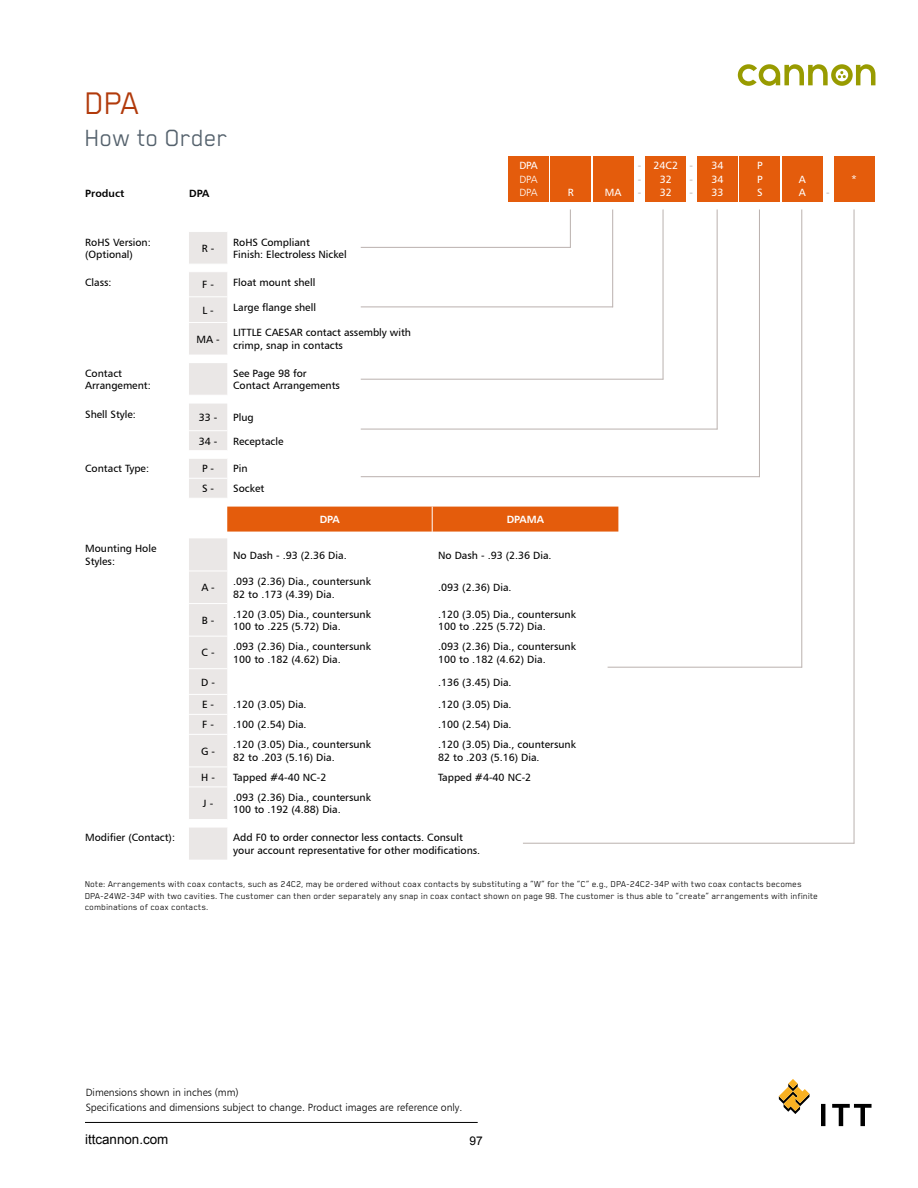
<style>
.page{position:relative;width:918px;height:1188px;background:#fff}
.page>*{position:absolute;margin:0;border:0;box-sizing:border-box;transform-origin:0 0}
.t1{font:36px "Blender Pro";color:#b13a0b}
.t2{font:27px "Blender Pro";color:#54616c}
.t3{font:13.35px "Arial";color:#000}
.t4{font:12px "Arial";color:#000}
.t5{font:10.5px/12.6px "Humanist 777 BT Roman B";color:#000}
.t6{font:10.5px/14.9px "Humanist 777 BT Light B";color:#000}
.t7{font:10.5px/13.5px "Humanist 777 BT Roman B";color:#fff;text-align:justify}
.t8{font:10.5px "Humanist 777 BT Bold B";color:#000}
.t9{font:10.5px "Humanist 777 BT Bold B";color:#fff}
.t10{font:10.5px/13.5px "Humanist 777 BT Roman B";color:#bab1ae;text-align:justify}
.t11{font:10.5px/13.5px "Humanist 777 BT Light B";letter-spacing:-.035em;color:#fff}
.t12{font:9.75px/11.7px "Blender Pro";letter-spacing:.01em;color:#000}
</style>
<div class="page">
<hr style="left:85px;top:1122px;width:393px;height:1px;background:#000">
<svg style="left:738px;top:64px;width:137px;height:22px"></svg>
<svg style="left:779px;top:1079px;width:30px;height:35px"></svg>
<svg style="left:821px;top:1104px;width:4px;height:22px"></svg>
<svg style="left:832px;top:1104px;width:40px;height:22px"></svg>
<div style="left:508px;top:156px;width:40px;height:45px;background:#e45c0c"></div>
<div style="left:551px;top:156px;width:40px;height:45px;background:#e45c0c"></div>
<div style="left:593px;top:156px;width:40px;height:45px;background:#e45c0c"></div>
<div style="left:646px;top:156px;width:40px;height:45px;background:#e45c0c"></div>
<div style="left:697px;top:156px;width:41px;height:45px;background:#e45c0c"></div>
<div style="left:740px;top:156px;width:40px;height:45px;background:#e45c0c"></div>
<div style="left:782px;top:156px;width:40px;height:45px;background:#e45c0c"></div>
<div style="left:834px;top:156px;width:40px;height:45px;background:#e45c0c"></div>
<hr style="left:361px;top:476px;width:399px;height:1px;background:#bab1ae">
<hr style="left:759px;top:209px;width:1px;height:268px;background:#bab1ae">
<hr style="left:361px;top:429px;width:357px;height:1px;background:#bab1ae">
<hr style="left:717px;top:209px;width:1px;height:220px;background:#bab1ae">
<hr style="left:523px;top:843px;width:331px;height:1px;background:#bab1ae">
<hr style="left:854px;top:209px;width:1px;height:635px;background:#bab1ae">
<hr style="left:608px;top:667px;width:194px;height:1px;background:#bab1ae">
<hr style="left:801px;top:209px;width:1px;height:459px;background:#bab1ae">
<svg style="left:189px;top:223px;width:429px;height:637px"></svg>
<hr style="left:361px;top:307px;width:252px;height:1px;background:#bab1ae">
<hr style="left:612px;top:209px;width:1px;height:98px;background:#bab1ae">
<hr style="left:361px;top:247px;width:210px;height:1px;background:#bab1ae">
<hr style="left:570px;top:209px;width:1px;height:39px;background:#bab1ae">
<hr style="left:361px;top:379px;width:302px;height:1px;background:#bab1ae">
<hr style="left:663px;top:209px;width:1px;height:171px;background:#bab1ae">
<h1 class="t1" style="left:85px;top:83px;width:57px">DPA</h1>
<h2 class="t2" style="left:85px;top:123px;width:145px">How to Order</h2>
<p class="t8" style="left:85px;top:187px;width:41px">Product</p>
<p class="t8" style="left:189px;top:187px;width:22px">DPA</p>
<p class="t7" style="left:519px;top:159px;width:20px">DPA</p>
<p class="t11" style="left:519px;top:172px;width:20px">DPA<br>DPA</p>
<p class="t7" style="left:568px;top:186px;width:7px">R</p>
<p class="t7" style="left:605px;top:186px;width:18px">MA</p>
<p class="t7" style="left:654px;top:159px;width:26px;text-align:center">24C2<br>32<br>32</p>
<p class="t10" style="left:690px;top:159px;width:5px">- - -</p>
<p class="t10" style="left:638px;top:159px;width:5px">- - -</p>
<p class="t7" style="left:711px;top:159px;width:14px">34<br>34<br>33</p>
<p class="t7" style="left:757px;top:159px;width:7px">P P S</p>
<p class="t7" style="left:799px;top:172px;width:8px">A<br>A</p>
<p class="t7" style="left:851px;top:172px;width:7px">*</p>
<p class="t10" style="left:826px;top:186px;width:5px">-</p>
<p class="t5" style="left:85px;top:235px;width:67px">RoHS Version: (Optional)</p>
<p class="t5" style="left:202px;top:242px;width:14px">R -</p>
<p class="t5" style="left:233px;top:235px;width:115px">RoHS Compliant<br>Finish: Electroless Nickel</p>
<p class="t5" style="left:85px;top:276px;width:28px">Class:</p>
<p class="t5" style="left:202px;top:278px;width:13px">F -</p>
<p class="t5" style="left:233px;top:276px;width:84px">Float mount shell</p>
<p class="t5" style="left:202px;top:303px;width:13px">L -</p>
<p class="t5" style="left:233px;top:301px;width:84px">Large flange shell</p>
<p class="t5" style="left:197px;top:333px;width:25px">MA -</p>
<p class="t5" style="left:233px;top:326px;width:179px">LITTLE CAESAR contact assembly with crimp, snap in contacts</p>
<p class="t5" style="left:85px;top:366px;width:67px">Contact<br>Arrangement:</p>
<p class="t5" style="left:233px;top:366px;width:108px">See Page 98 for<br>Contact Arrangements</p>
<p class="t5" style="left:85px;top:407px;width:52px">Shell Style:</p>
<p class="t5" style="left:199px;top:411px;width:20px">33 -</p>
<p class="t5" style="left:233px;top:411px;width:22px">Plug</p>
<p class="t5" style="left:199px;top:435px;width:20px">34 -</p>
<p class="t5" style="left:233px;top:435px;width:52px">Receptacle</p>
<p class="t5" style="left:85px;top:462px;width:65px">Contact Type:</p>
<p class="t5" style="left:202px;top:462px;width:14px">P -</p>
<p class="t5" style="left:233px;top:462px;width:16px">Pin</p>
<p class="t5" style="left:202px;top:482px;width:14px">S -</p>
<p class="t5" style="left:233px;top:482px;width:33px">Socket</p>
<p class="t9" style="left:320px;top:513px;width:22px">DPA</p>
<p class="t9" style="left:507px;top:513px;width:39px">DPAMA</p>
<p class="t5" style="left:85px;top:542px;width:73px">Mounting Hole<br>Styles:</p>
<p class="t5" style="left:233px;top:549px;width:115px">No Dash - .93 (2.36 Dia.</p>
<p class="t5" style="left:438px;top:549px;width:115px">No Dash - .93 (2.36 Dia.</p>
<p class="t5" style="left:201px;top:581px;width:15px">A -</p>
<p class="t5" style="left:233px;top:575px;width:139px">.093 (2.36) Dia., countersunk<br>82 to .173 (4.39) Dia.</p>
<p class="t5" style="left:438px;top:581px;width:75px">.093 (2.36) Dia.</p>
<p class="t5" style="left:202px;top:614px;width:14px">B -</p>
<p class="t5" style="left:233px;top:607px;width:139px">.120 (3.05) Dia., countersunk<br>100 to .225 (5.72) Dia.</p>
<p class="t5" style="left:438px;top:607px;width:139px">.120 (3.05) Dia., countersunk<br>100 to .225 (5.72) Dia.</p>
<p class="t5" style="left:202px;top:646px;width:14px">C -</p>
<p class="t5" style="left:233px;top:640px;width:139px">.093 (2.36) Dia., countersunk<br>100 to .182 (4.62) Dia.</p>
<p class="t5" style="left:438px;top:640px;width:139px">.093 (2.36) Dia., countersunk<br>100 to .182 (4.62) Dia.</p>
<p class="t5" style="left:201px;top:675px;width:15px">D -</p>
<p class="t5" style="left:438px;top:675px;width:75px">.136 (3.45) Dia.</p>
<p class="t5" style="left:202px;top:698px;width:14px">E -</p>
<p class="t5" style="left:233px;top:698px;width:75px">.120 (3.05) Dia.</p>
<p class="t5" style="left:438px;top:698px;width:75px">.120 (3.05) Dia.</p>
<p class="t5" style="left:202px;top:718px;width:13px">F -</p>
<p class="t5" style="left:233px;top:718px;width:75px">.100 (2.54) Dia.</p>
<p class="t5" style="left:438px;top:718px;width:75px">.100 (2.54) Dia.</p>
<p class="t5" style="left:201px;top:744px;width:16px">G -</p>
<p class="t5" style="left:233px;top:738px;width:139px">.120 (3.05) Dia., countersunk<br>82 to .203 (5.16) Dia.</p>
<p class="t5" style="left:438px;top:738px;width:139px">.120 (3.05) Dia., countersunk<br>82 to .203 (5.16) Dia.</p>
<p class="t5" style="left:201px;top:771px;width:15px">H -</p>
<p class="t5" style="left:233px;top:771px;width:95px">Tapped #4-40 NC-2</p>
<p class="t5" style="left:438px;top:771px;width:95px">Tapped #4-40 NC-2</p>
<p class="t5" style="left:203px;top:797px;width:12px">J -</p>
<p class="t5" style="left:233px;top:791px;width:139px">.093 (2.36) Dia., countersunk<br>100 to .192 (4.88) Dia.</p>
<p class="t5" style="left:85px;top:831px;width:91px">Modifier (Contact):</p>
<p class="t5" style="left:233px;top:831px;width:249px">Add F0 to order connector less contacts. Consult your account representative for other modifications.</p>
<p class="t12" style="left:85px;top:878px;width:735px">Note: Arrangements with coax contacts, such as 24C2, may be ordered without coax contacts by substituting a “W” for the “C” e.g., DPA-24C2-34P with two coax contacts becomes<br>DPA-24W2-34P with two cavities. The customer can then order separately any snap in coax contact shown on page 98. The customer is thus able to “create“ arrangements with infinite combinations of coax contacts.</p>
<p class="t6" style="left:86px;top:1085px;width:378px">Dimensions shown in inches (mm)<br>Specifications and dimensions subject to change. Product images are reference only.</p>
<p class="t3" style="left:85px;top:1131px;width:85px">ittcannon.com</p>
<p class="t4" style="left:469px;top:1132px;width:15px">97</p>
</div>
